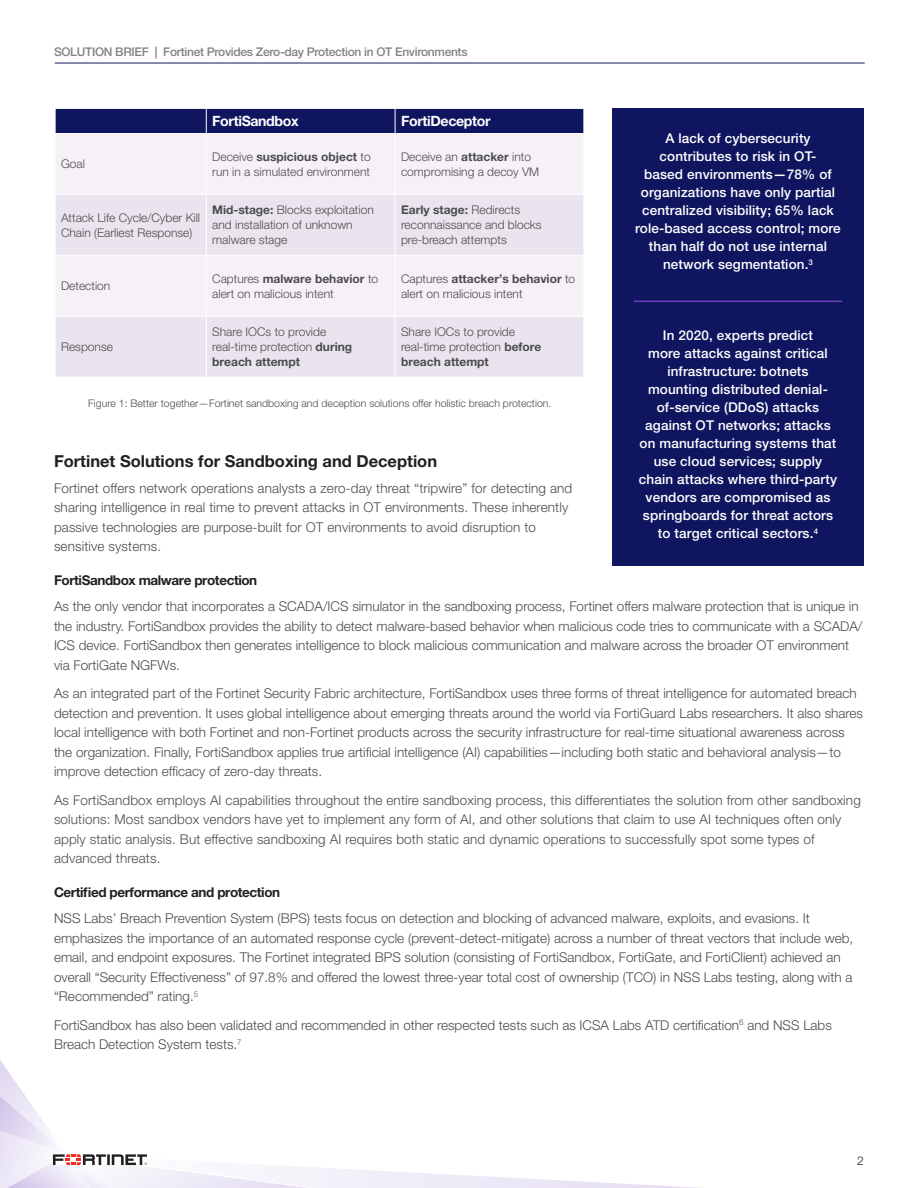
<style>
.page{position:relative;width:918px;height:1188px;background:#fff}
.page>*{position:absolute;margin:0;border:0;box-sizing:border-box;transform-origin:0 0}
.Body_Copy_SUBHEAD__B{font:700 16.5px "Helvetica Neue LT Pro";color:#231f20}
.Page_Header{font:700 14.1px "Helvetica Neue LT Pro";letter-spacing:-.025em;color:#fff}
.Body_Copy{font:300 13.5px/19.5px "Helvetica Neue LT Pro";color:#4b4c4d}
.Sidebar-call_out{font:500 13.5px/18px "Helvetica Neue LT Pro";letter-spacing:.01em;color:#fff;text-align:center}
.Body_Copy_Sub-SUBHEA{font:700 13.5px "Helvetica Neue LT Pro";letter-spacing:-.03em;color:#231f20}
.Body_Copy-2{font:300 12px/15px "Helvetica Neue LT Pro";color:#4b4c4d}
.t1{font:500 12px "Helvetica Neue LT Pro";letter-spacing:-.025em;color:#808285}
.t2{font:300 12px "Helvetica Neue LT Pro";color:#231f20}
.Page_Header-2{font:300 10.5px "Helvetica Neue LT Pro";color:#4b4c4d}
.s1{font-weight:700}
</style>
<div class="page">
<svg style="left:0;top:1060px;width:699px;height:128px"></svg>
<hr style="left:55px;top:63px;width:810px;height:1px;background:#0f165f">
<div style="left:612px;top:108px;width:252px;height:458px;background:#0f165f"></div>
<hr style="left:634px;top:301px;width:208px;height:1px;background:#6a41bd">
<div style="left:56px;top:134px;width:527px;height:60px;background:#f6f1f7"></div>
<svg style="left:56px;top:195px;width:527px;height:182px;fill:#eae4ee"></svg>
<div style="left:55px;top:108px;width:529px;height:25px;background:#0f165f"></div>
<hr style="left:206px;top:134px;width:1px;height:60px;background:#fff">
<hr style="left:395px;top:134px;width:1px;height:60px;background:#fff">
<hr style="left:206px;top:195px;width:1px;height:60px;background:#fff">
<hr style="left:395px;top:195px;width:1px;height:60px;background:#fff">
<hr style="left:55px;top:255px;width:151px;height:1px;background:#fff">
<hr style="left:206px;top:255px;width:189px;height:1px;background:#fff">
<hr style="left:206px;top:256px;width:1px;height:60px;background:#fff">
<hr style="left:395px;top:255px;width:189px;height:1px;background:#fff">
<hr style="left:395px;top:256px;width:1px;height:60px;background:#fff">
<hr style="left:55px;top:316px;width:151px;height:1px;background:#fff">
<hr style="left:206px;top:316px;width:189px;height:1px;background:#fff">
<hr style="left:206px;top:317px;width:1px;height:60px;background:#fff">
<hr style="left:395px;top:316px;width:189px;height:1px;background:#fff">
<hr style="left:395px;top:317px;width:1px;height:60px;background:#fff">
<p class="t1" style="left:54px;top:44px;width:415px">SOLUTION BRIEF <span class="s1">|</span> Fortinet Provides Zero-day Protection in OT Environments</p>
<p class="Page_Header" style="left:212px;top:112px;width:88px">FortiSandbox</p>
<p class="Page_Header" style="left:401px;top:112px;width:91px">FortiDeceptor</p>
<p class="Body_Copy-2" style="left:61px;top:156px;width:26px">Goal</p>
<p class="Body_Copy-2" style="left:212px;top:149px;width:160px">Deceive <span class="s1">suspicious object</span> to run in a simulated environment</p>
<p class="Body_Copy-2" style="left:401px;top:149px;width:140px">Deceive an <span class="s1">attacker</span> into compromising a decoy VM</p>
<p class="Body_Copy-2" style="left:61px;top:210px;width:141px">Attack Life Cycle/Cyber Kill<br>Chain (Earliest Response)</p>
<p class="Body_Copy-2" style="left:212px;top:202px;width:163px"><span class="s1">Mid-stage:</span> Blocks exploitation and installation of unknown malware stage</p>
<p class="Body_Copy-2" style="left:401px;top:202px;width:142px"><span class="s1">Early stage:</span> Redirects reconnaissance and blocks pre-breach attempts</p>
<p class="Body_Copy-2" style="left:61px;top:278px;width:51px">Detection</p>
<p class="Body_Copy-2" style="left:212px;top:271px;width:167px">Captures <span class="s1">malware behavior</span> to alert on malicious intent</p>
<p class="Body_Copy-2" style="left:401px;top:271px;width:176px">Captures <span class="s1">attacker’s behavior</span> to alert on malicious intent</p>
<p class="Sidebar-call_out" style="left:635px;top:129px;width:207px">A lack of cybersecurity contributes to risk in OT-<br>based environments—78% of organizations have only partial centralized visibility; 65% lack role-based access control; more than half do not use internal network segmentation.<sup>3</sup></p>
<p class="Body_Copy-2" style="left:212px;top:324px;width:142px">Share IOCs to provide real-time protection <span class="s1">during breach attempt</span></p>
<p class="Body_Copy-2" style="left:401px;top:324px;width:142px">Share IOCs to provide real-time protection <span class="s1">before breach attempt</span></p>
<p class="Page_Header-2" style="left:88px;top:397px;width:465px">Figure 1: Better together—Fortinet sandboxing and deception solutions offer holistic breach protection.</p>
<p class="Sidebar-call_out" style="left:639px;top:326px;width:200px">In 2020, experts predict<br>more attacks against critical infrastructure: botnets mounting distributed denial&shy;of-service (DDoS) attacks against OT networks; attacks on manufacturing systems that use cloud services; supply chain attacks where third-party vendors are compromised as springboards for threat actors to target critical sectors.<sup>4</sup></p>
<p class="Body_Copy-2" style="left:61px;top:339px;width:54px">Response</p>
<p class="Body_Copy_SUBHEAD__B" style="left:54px;top:451px;width:385px">Fortinet Solutions for Sandboxing and Deception</p>
<p class="Body_Copy" style="left:54px;top:478px;width:520px">Fortinet offers network operations analysts a zero-day threat “tripwire” for detecting and sharing intelligence in real time to prevent attacks in OT environments. These inherently passive technologies are purpose-built for OT environments to avoid disruption to sensitive systems.</p>
<p class="Body_Copy_Sub-SUBHEA" style="left:54px;top:572px;width:205px">FortiSandbox malware protection</p>
<p class="Body_Copy" style="left:54px;top:597px;width:810px">As the only vendor that incorporates a SCADA/ICS simulator in the sandboxing process, Fortinet offers malware protection that is unique in the industry. FortiSandbox provides the ability to detect malware-based behavior when malicious code tries to communicate with a SCADA/ ICS device. FortiSandbox then generates intelligence to block malicious communication and malware across the broader OT environment via FortiGate NGFWs.</p>
<p class="Body_Copy" style="left:54px;top:683px;width:811px">As an integrated part of the Fortinet Security Fabric architecture, FortiSandbox uses three forms of threat intelligence for automated breach detection and prevention. It uses global intelligence about emerging threats around the world via FortiGuard Labs researchers. It also shares local intelligence with both Fortinet and non-Fortinet products across the security infrastructure for real-time situational awareness across the organization. Finally, FortiSandbox applies true artificial intelligence (AI) capabilities—including both static and behavioral analysis—to improve detection efficacy of zero-day threats.</p>
<p class="Body_Copy" style="left:54px;top:790px;width:808px">As FortiSandbox employs AI capabilities throughout the entire sandboxing process, this differentiates the solution from other sandboxing solutions: Most sandbox vendors have yet to implement any form of AI, and other solutions that claim to use AI techniques often only apply static analysis. But effective sandboxing AI requires both static and dynamic operations to successfully spot some types of advanced threats.</p>
<p class="Body_Copy_Sub-SUBHEA" style="left:54px;top:884px;width:228px">Certified performance and protection</p>
<p class="Body_Copy" style="left:54px;top:908px;width:801px">NSS Labs’ Breach Prevention System (BPS) tests focus on detection and blocking of advanced malware, exploits, and evasions. It emphasizes the importance of an automated response cycle (prevent-detect-mitigate) across a number of threat vectors that include web, email, and endpoint exposures. The Fortinet integrated BPS solution (consisting of FortiSandbox, FortiGate, and FortiClient) achieved an overall “Security Effectiveness” of 97.8% and offered the lowest three-year total cost of ownership (TCO) in NSS Labs testing, along with a “Recommended” rating.<sup>5</sup></p>
<p class="Body_Copy" style="left:54px;top:1015px;width:779px">FortiSandbox has also been validated and recommended in other respected tests such as ICSA Labs ATD certification<sup>6</sup> and NSS Labs<br>Breach Detection System tests.<sup>7</sup></p>
<p class="t2" style="left:857px;top:1154px;width:8px">2</p>
</div>
